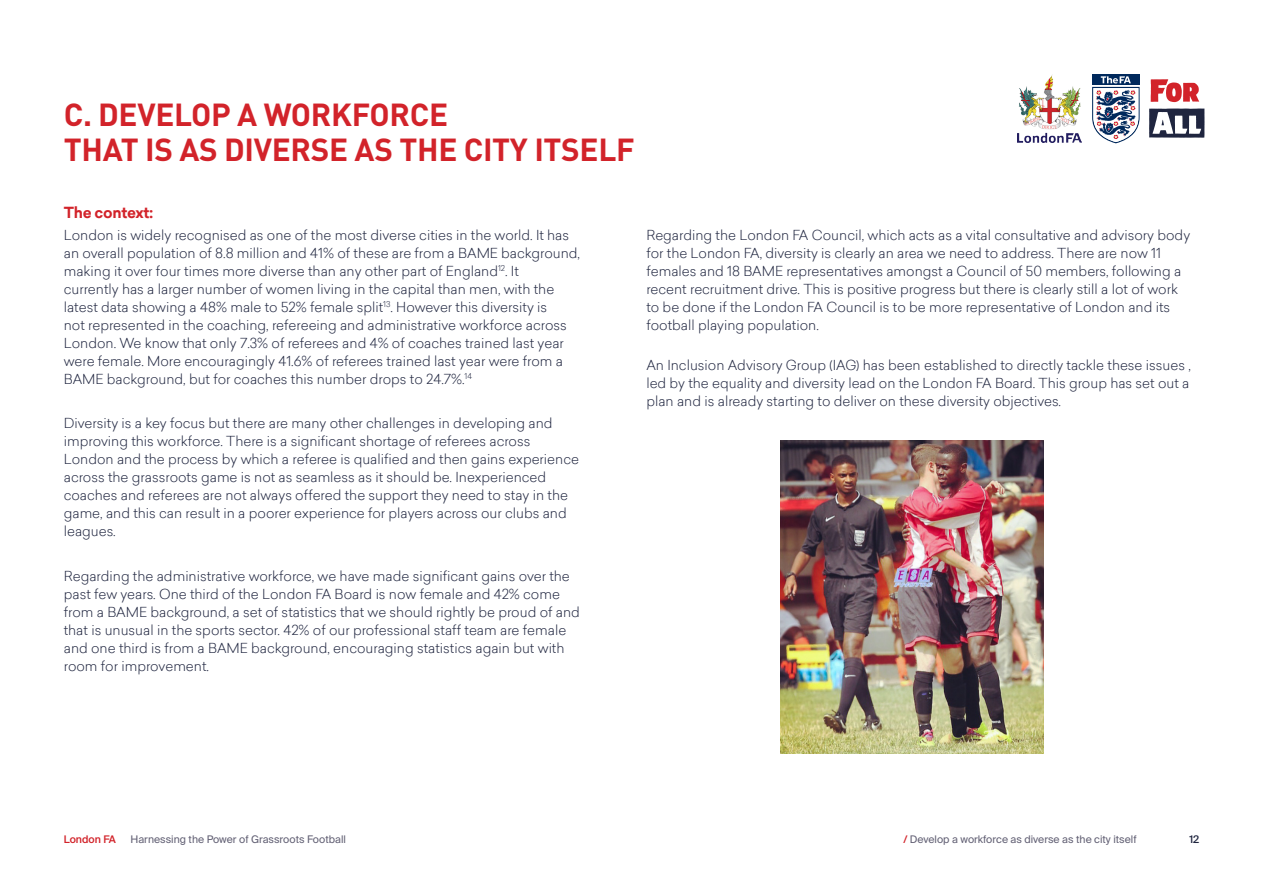
<style>
.page{position:relative;width:1263px;height:893px;background:#fff}
.page>*{position:absolute;margin:0;border:0;box-sizing:border-box;transform-origin:0 0}
.t1{font:700 31.5px "DIN Pro";letter-spacing:-.01em;color:#d2232a}
.t2{font:700 15px "Sailec";letter-spacing:-.02em;color:#d2232a}
.t3{font:300 13.5px/18px "Sailec";color:#1f253f}
.t4{font:10.5px "Suisse Intl";color:#626074}
.t5{font:500 10.5px "Suisse Intl";color:#d2232a}
.t6{font:500 10.5px "Suisse Intl";color:#1f253f}
.s1{font-weight:500;color:#d2232a}
</style>
<div class="page">
<img style="left:1017px;top:74px;width:64px;height:69px">
<svg style="left:1151px;top:79px;width:48px;height:23px"></svg>
<svg style="left:1149px;top:108px;width:55px;height:30px"></svg>
<div style="left:1092px;top:75px;width:47px;height:10px;background:#00295c"></div>
<svg style="left:1092px;top:76px;width:47px;height:67px"></svg>
<img style="left:781px;top:440px;width:263px;height:314px">
<h1 class="t1" style="left:64px;top:93px;width:111px">C. DEVELOP</h1>
<h1 class="t1" style="left:237px;top:93px;width:50px">AWOR</h1>
<h1 class="t1" style="left:331px;top:93px;width:40px">KFOR</h1>
<h1 class="t1" style="left:410px;top:93px;width:35px">CE</h1>
<h1 class="t1" style="left:64px;top:128px;width:20px">THAT</h1>
<h1 class="t1" style="left:145px;top:128px;width:146px">IS AS DIVERSE</h1>
<h1 class="t1" style="left:355px;top:128px;width:65px">AS THE</h1>
<h1 class="t1" style="left:464px;top:128px;width:88px">CITY ITSELF</h1>
<p class="t2" style="left:64px;top:202px;width:91px">The context:</p>
<p class="t3" style="left:64px;top:225px;width:518px">London is widely recognised as one of the most diverse cities in the world. It has an overall population of 8.8 million and 41% of these are from a BAME background, making it over four times more diverse than any other part of England<sup>12</sup>. It<br>currently has a larger number of women living in the capital than men, with the latest data showing a 48% male to 52% female split<sup>13</sup>. However this diversity is<br>not represented in the coaching, refereeing and administrative workforce across London. We know that only 7.3% of referees and 4% of coaches trained last year were female. More encouragingly 41.6% of referees trained last year were from a BAME background, but for coaches this number drops to 24.7%.<sup>14</sup></p>
<p class="t3" style="left:64px;top:414px;width:517px">Diversity is a key focus but there are many other challenges in developing and improving this workforce. There is a significant shortage of referees across London and the process by which a referee is qualified and then gains experience across the grassroots game is not as seamless as it should be. Inexperienced coaches and referees are not always offered the support they need to stay in the game, and this can result in a poorer experience for players across our clubs and leagues.</p>
<p class="t3" style="left:64px;top:566px;width:518px">Regarding the administrative workforce, we have made significant gains over the past few years. One third of the London FA Board is now female and 42% come from a BAME background, a set of statistics that we should rightly be proud of and that is unusual in the sports sector. 42% of our professional staff team are female and one third is from a BAME background, encouraging statistics again but with room for improvement.</p>
<p class="t3" style="left:646px;top:225px;width:545px">Regarding the London FA Council, which acts as a vital consultative and advisory body for the London FA, diversity is clearly an area we need to address. There are now 11 females and 18 BAME representatives amongst a Council of 50 members, following a recent recruitment drive. This is positive progress but there is clearly still a lot of work to be done if the London FA Council is to be more representative of London and its football playing population.</p>
<p class="t3" style="left:646px;top:356px;width:546px;text-align:justify">An Inclusion Advisory Group (IAG) has been established to directly tackle these issues , led by the equality and diversity lead on the London FA Board. This group has set out a plan and is already starting to deliver on these diversity objectives.</p>
<p class="t5" style="left:64px;top:834px;width:54px">London FA</p>
<p class="t4" style="left:130px;top:834px;width:217px">Harnessing the Power of Grassroots Football</p>
<p class="t6" style="left:1189px;top:834px;width:11px">12</p>
<p class="t4" style="left:903px;top:834px;width:235px"><span class="s1">/</span> Develop a workforce as diverse as the city itself</p>
</div>
